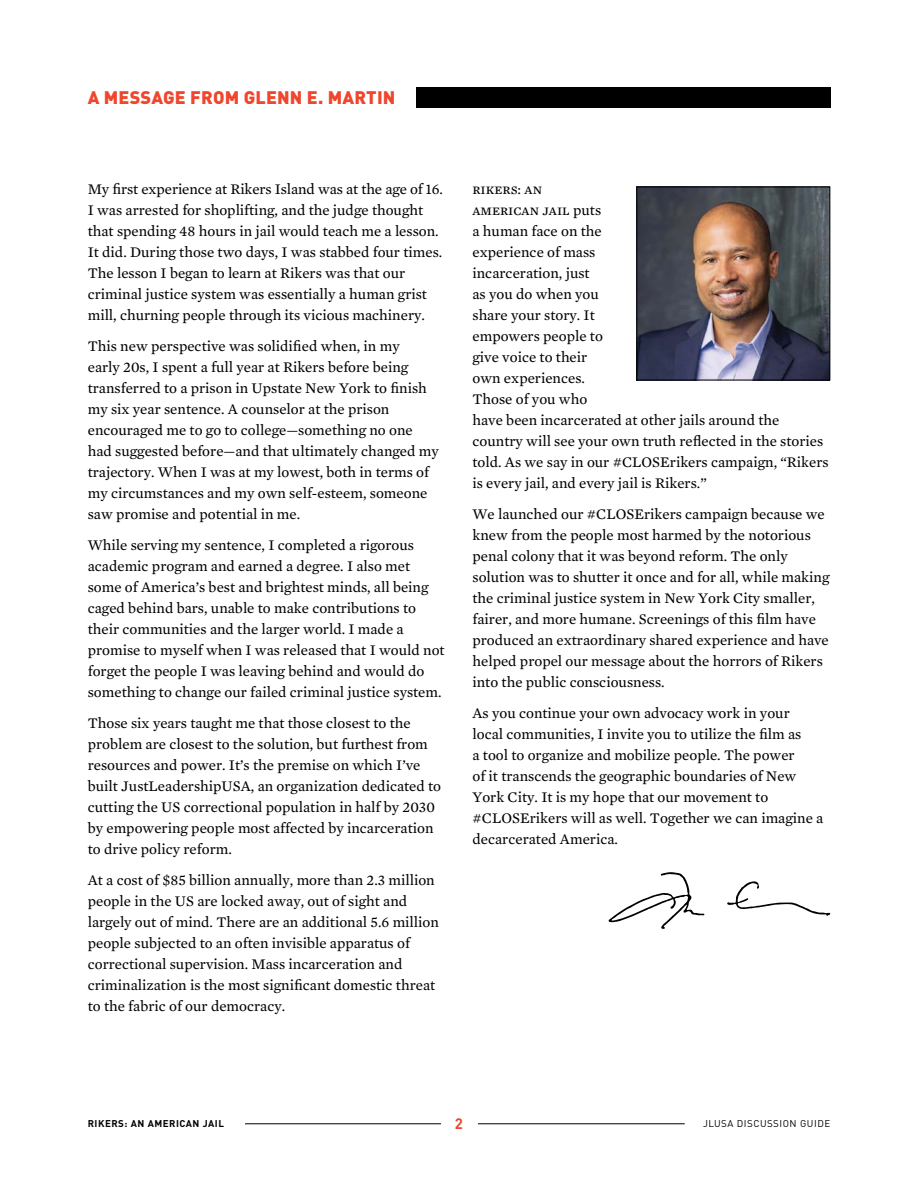
<style>
.page{position:relative;width:918px;height:1188px;background:#fff}
.page>*{position:absolute;margin:0;border:0;box-sizing:border-box;transform-origin:0 0}
.t1{font:900 18px "DIN";letter-spacing:.01em;color:#ef462d}
.t2{font:15px/21px "Mercury Text G2";color:#000}
.t3{font:15px/21px "Mercury Text G2 Roman SC";color:#000}
.t4{font:700 15px "DIN";color:#ef462d}
.t5{font:700 9.75px "DIN";letter-spacing:.05em;color:#000}
.t6{font:9.75px "DIN";letter-spacing:.05em;color:#000}
.s1{font-family:"Mercury Text G2"}
</style>
<div class="page">
<hr style="left:245px;top:1123px;width:440px;height:1px;background:#000">
<div style="left:441px;top:1112px;width:36px;height:24px;background:#fff"></div>
<svg style="left:609px;top:872px;width:95px;height:57px"></svg>
<svg style="left:727px;top:881px;width:103px;height:35px"></svg>
<img style="left:638px;top:189px;width:190px;height:189px">
<div style="left:636px;top:187px;width:194px;height:193px;border:1px solid #000"></div>
<div style="left:416px;top:88px;width:414px;height:20px;background:#000"></div>
<p class="t1" style="left:88px;top:86px;width:309px">A MESSAGE FROM GLENN E. MARTIN</p>
<p class="t2" style="left:88px;top:178px;width:357px">My first experience at Rikers Island was at the age of 16.<br>I was arrested for shoplifting, and the judge thought that spending 48 hours in jail would teach me a lesson.<br>It did. During those two days, I was stabbed four times.<br>The lesson I began to learn at Rikers was that our criminal justice system was essentially a human grist mill, churning people through its vicious machinery.</p>
<p class="t2" style="left:88px;top:335px;width:353px">This new perspective was solidified when, in my<br>early 20s, I spent a full year at Rikers before being transferred to a prison in Upstate New York to finish my six year sentence. A counselor at the prison encouraged me to go to college—something no one had suggested before—and that ultimately changed my trajectory. When I was at my lowest, both in terms of my circumstances and my own self-esteem, someone saw promise and potential in me.</p>
<p class="t2" style="left:88px;top:534px;width:358px">While serving my sentence, I completed a rigorous academic program and earned a degree. I also met some of America’s best and brightest minds, all being caged behind bars, unable to make contributions to their communities and the larger world. I made a promise to myself when I was released that I would not forget the people I was leaving behind and would do something to change our failed criminal justice system.</p>
<p class="t2" style="left:88px;top:712px;width:355px">Those six years taught me that those closest to the problem are closest to the solution, but furthest from resources and power. It’s the premise on which I’ve built JustLeadershipUSA, an organization dedicated to cutting the US correctional population in half by 2030 by empowering people most affected by incarceration to drive policy reform.</p>
<p class="t2" style="left:88px;top:870px;width:353px">At a cost of $85 billion annually, more than 2.3 million people in the US are locked away, out of sight and largely out of mind. There are an additional 5.6 million people subjected to an often invisible apparatus of correctional supervision. Mass incarceration and criminalization is the most significant domestic threat to the fabric of our democracy.</p>
<p class="t3" style="left:473px;top:178px;width:130px">rikers: an american jail <span class="s1">puts</span></p>
<p class="t2" style="left:473px;top:220px;width:358px">a human face on the<br>experience of mass<br>incarceration, just<br>as you do when you<br>share your story. It<br>empowers people to<br>give voice to their<br>own experiences.<br>Those of you who<br>have been incarcerated at other jails around the country will see your own truth reflected in the stories told. As we say in our #CLOSErikers campaign, “Rikers is every jail, and every jail is Rikers.”</p>
<p class="t2" style="left:473px;top:503px;width:358px">We launched our #CLOSErikers campaign because we knew from the people most harmed by the notorious penal colony that it was beyond reform. The only solution was to shutter it once and for all, while making the criminal justice system in New York City smaller, fairer, and more humane. Screenings of this film have produced an extraordinary shared experience and have helped propel our message about the horrors of Rikers into the public consciousness.</p>
<p class="t2" style="left:473px;top:702px;width:352px">As you continue your own advocacy work in your local communities, I invite you to utilize the film as<br>a tool to organize and mobilize people. The power<br>of it transcends the geographic boundaries of New York City. It is my hope that our movement to #CLOSErikers will as well. Together we can imagine a decarcerated America.</p>
<p class="t5" style="left:88px;top:1118px;width:138px">RIKERS: AN AMERICAN JAIL</p>
<p class="t4" style="left:455px;top:1114px;width:10px">2</p>
<p class="t6" style="left:703px;top:1118px;width:129px">JLUSA DISCUSSION GUIDE</p>
</div>
